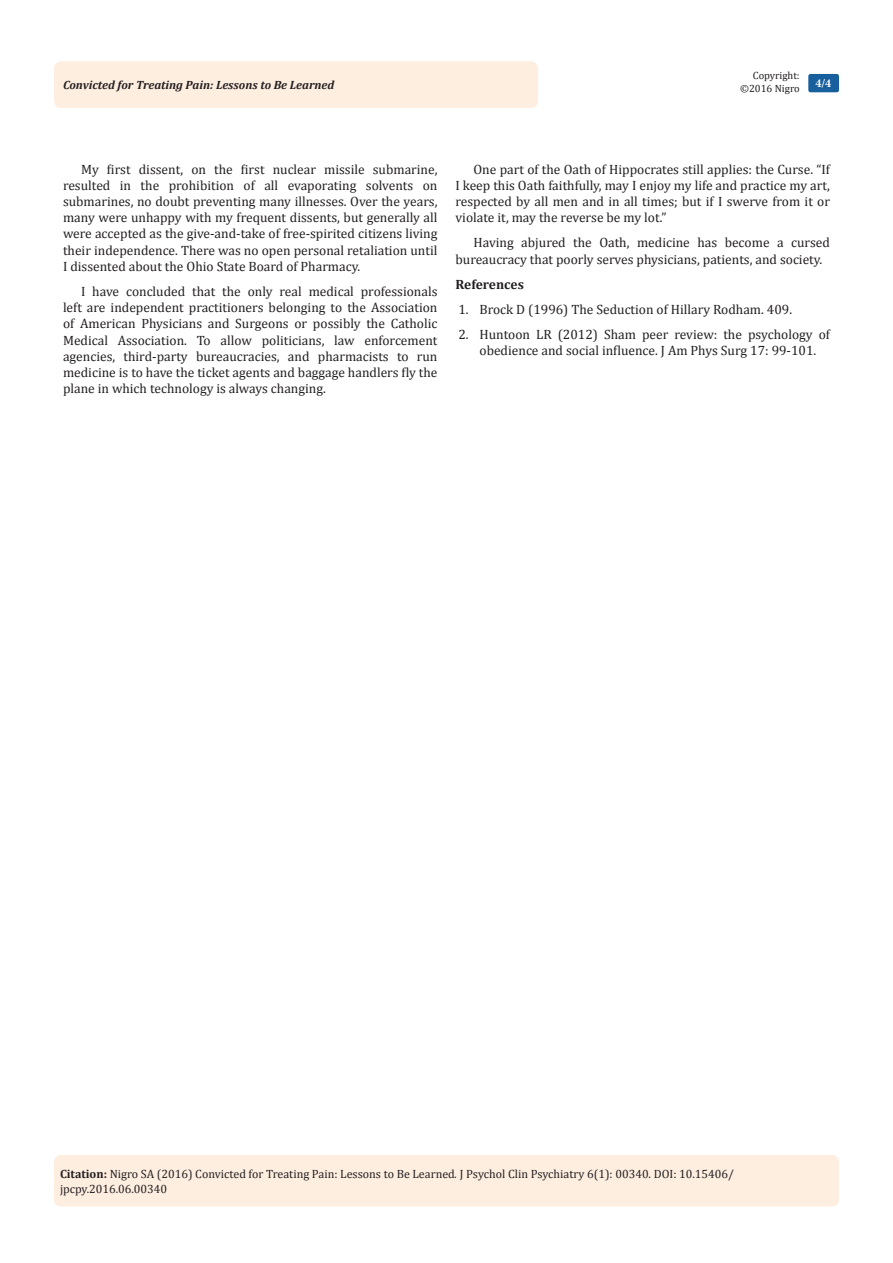
<style>
.page{position:relative;width:893px;height:1263px;background:#fff}
.page>*{position:absolute;margin:0;border:0;box-sizing:border-box;transform-origin:0 0}
.t1{font:13.5px/16.2px "Cambria";color:#231f20;text-align:justify}
.t2{font:700 13.5px "Cambria";color:#231f20}
.t3{font:12px/14.4px "Cambria";color:#231f20}
.t4{font:italic 700 12px "Cambria";color:#231f20}
.t5{font:700 12px "Minion Pro";color:#fff}
.t6{font:10.5px/12.6px "Cambria";color:#231f20;text-align:right}
.s1{font-weight:700}
.s2{font-style:italic}
</style>
<div class="page">
<div style="left:54px;top:61px;width:484px;height:47px;background:#feeee0;border-radius:8px"></div>
<div style="left:808px;top:74px;width:31px;height:18px;background:#18609d;border-radius:2px"></div>
<div style="left:54px;top:1155px;width:785px;height:51px;background:#feeee0;border-radius:7px"></div>
<p class="t6" style="left:740px;top:69px;width:61px">Copyright: ©2016 Nigro</p>
<p class="t4" style="left:63px;top:77px;width:273px">Convicted for Treating Pain: Lessons to Be Learned</p>
<p class="t5" style="left:815px;top:75px;width:17px">4/4</p>
<p class="t1" style="left:63px;top:161px;width:376px;text-indent:18px">My first dissent, on the first nuclear missile submarine, resulted in the prohibition of all evaporating solvents on submarines, no doubt preventing many illnesses. Over the years, many were unhappy with my frequent dissents, but generally all were accepted as the give-and-take of free-spirited citizens living their independence. There was no open personal retaliation until I dissented about the Ohio State Board of Pharmacy.</p>
<p class="t1" style="left:63px;top:283px;width:376px;text-indent:18px">I have concluded that the only real medical professionals left are independent practitioners belonging to the Association of American Physicians and Surgeons or possibly the Catholic Medical Association. To allow politicians, law enforcement agencies, third-party bureaucracies, and pharmacists to run medicine is to have the ticket agents and baggage handlers fly the plane in which technology is always changing.</p>
<p class="t1" style="left:455px;top:161px;width:376px;text-indent:18px">One part of the Oath of Hippocrates still applies: the Curse. “If I keep this Oath faithfully, may I enjoy my life and practice my art, respected by all men and in all times; but if I swerve from it or violate it, may the reverse be my lot.”</p>
<p class="t1" style="left:455px;top:235px;width:376px;text-indent:18px">Having abjured the Oath, medicine has become a cursed bureaucracy that poorly serves physicians, patients, and society.</p>
<p class="t2" style="left:455px;top:275px;width:70px">References</p>
<p class="t1" style="left:458px;top:301px;width:335px">1. Brock D (1996) The Seduction of Hillary Rodham. 409.</p>
<p class="t1" style="left:458px;top:326px;width:373px;text-align:center">2. Huntoon LR (2012) Sham peer review: the psychology of obedience and social influence. J Am Phys Surg 17: 99-101.</p>
<p class="t3" style="left:60px;top:1167px;width:676px"><span class="s1">Citation:</span> Nigro SA (2016) Convicted for Treating Pain: Lessons to Be Learned<span class="s2">.</span> J Psychol Clin Psychiatry 6(1): 00340. DOI: 10.15406/ jpcpy.2016.06.00340</p>
</div>
